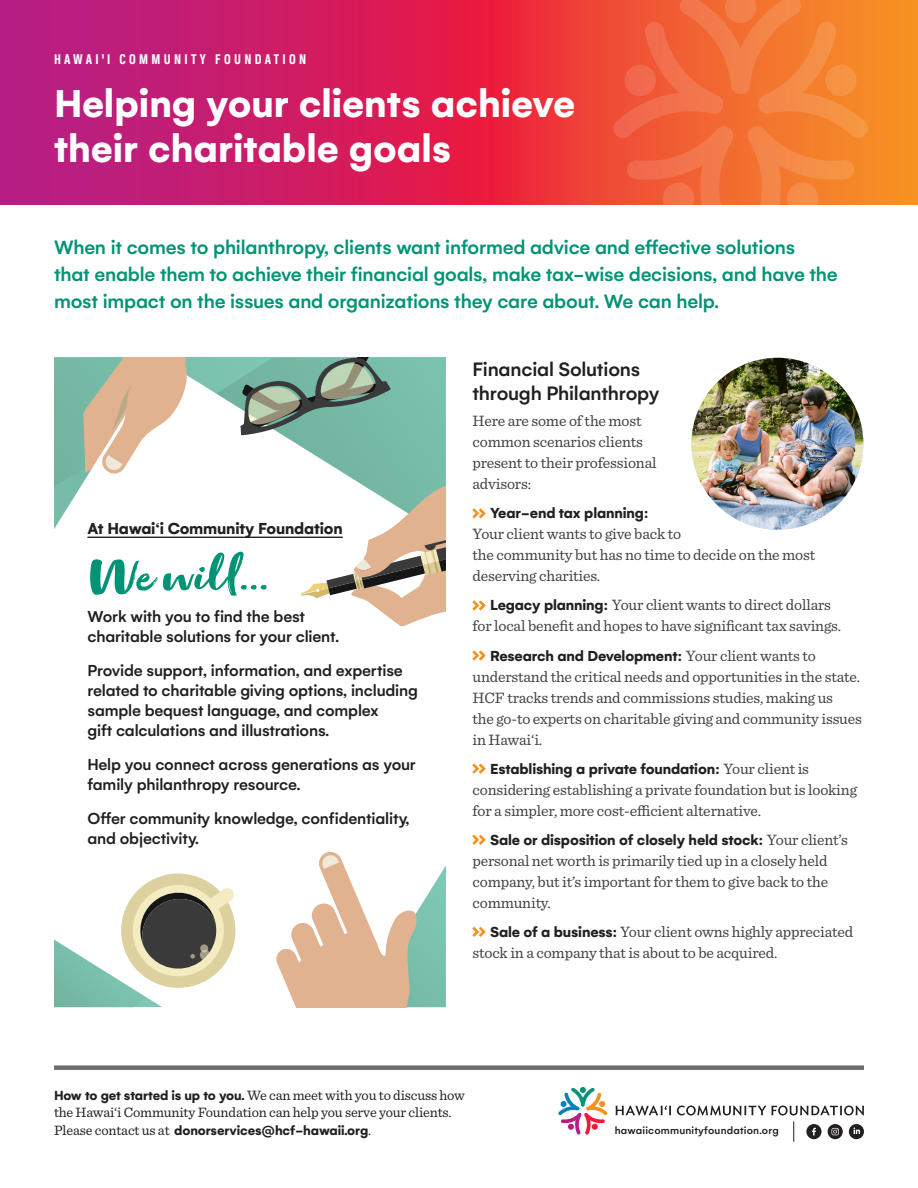
<style>
.page{position:relative;width:918px;height:1188px;background:#fff}
.page>*{position:absolute;margin:0;border:0;box-sizing:border-box;transform-origin:0 0}
.t1{font:51px "Zooja Pro";letter-spacing:.015em;color:#009375;scale:1.1 1}
.t2{font:700 42px/45px "Gelion";color:#fff}
.t3{font:500 21px/27px "Gelion";letter-spacing:-.01em;color:#009375}
.t4{font:500 21px/24px "Gelion";letter-spacing:-.01em;color:#231f20}
.t5{font:500 17.25px/20.2px "Gelion";letter-spacing:-.01em;color:#231f20}
.t6{font:700 17.25px "Gelion";letter-spacing:-.01em;color:#231f20}
.t7{font:15.75px/21px "Sentinel";letter-spacing:-.01em;color:#414042}
.t8{font:700 15px "Breuer Condensed";letter-spacing:.22em;color:#fff}
.t9{font:14.25px/17.2px "Sentinel";letter-spacing:-.01em;color:#231f20}
.t10{font:500 11.25px "Gelion";letter-spacing:.015em;color:#231f20}
.s1{font-family:"Gelion";font-weight:700;color:#231f20}
.s2{font-family:"Gelion";font-weight:700}
</style>
<div class="page">
<img style="left:691px;top:358px;width:172px;height:172px;border-radius:86px">
<svg style="left:472px;top:835px;width:14px;height:10px"></svg>
<svg style="left:54px;top:852px;width:392px;height:155px"></svg>
<svg style="left:54px;top:358px;width:392px;height:268px"></svg>
<hr style="left:87px;top:537px;width:256px;height:1px;background:#231f20">
<svg style="left:0;top:0;width:918px;height:204px;background:#d4275a"></svg>
<svg style="left:612px;top:0;width:267px;height:204px;background:#f27438"></svg>
<svg style="left:558px;top:1087px;width:50px;height:48px"></svg>
<svg style="left:616px;top:1105px;width:55px;height:10px"></svg>
<svg style="left:677px;top:1106px;width:187px;height:9px"></svg>
<svg style="left:828px;top:1124px;width:15px;height:15px"></svg>
<svg style="left:832px;top:1128px;width:7px;height:7px"></svg>
<div style="left:806px;top:1124px;width:16px;height:15px;background:#231f20;border-radius:50%"></div>
<svg style="left:812px;top:1128px;width:4px;height:7px"></svg>
<div style="left:849px;top:1124px;width:15px;height:15px;background:#231f20;border-radius:50%"></div>
<svg style="left:854px;top:1128px;width:6px;height:6px"></svg>
<svg style="left:793px;top:1121px;width:1px;height:21px"></svg>
<div style="left:54px;top:1065px;width:810px;height:5px;background:#6d6e70"></div>
<svg style="left:472px;top:508px;width:14px;height:11px"></svg>
<svg style="left:472px;top:600px;width:14px;height:11px"></svg>
<svg style="left:472px;top:651px;width:14px;height:10px"></svg>
<svg style="left:472px;top:764px;width:14px;height:10px"></svg>
<svg style="left:472px;top:927px;width:14px;height:10px"></svg>
<p class="t8" style="left:54px;top:51px;width:254px">HAWAI‘I COMMUNITY FOUNDATION</p>
<p class="t2" style="left:54px;top:81px;width:523px">Helping your clients achieve their charitable goals</p>
<p class="t3" style="left:54px;top:234px;width:785px">When it comes to philanthropy, clients want informed advice and effective solutions<br>that enable them to achieve their financial goals, make tax-wise decisions, and have the most impact on the issues and organizations they care about. We can help.</p>
<p class="t6" style="left:87px;top:517px;width:257px">At Hawai‘i Community Foundation</p>
<p class="t1" style="left:87px;top:546px;width:164px">We will...</p>
<p class="t5" style="left:87px;top:606px;width:253px">Work with you to find the best charitable solutions for your client.</p>
<p class="t5" style="left:87px;top:660px;width:332px">Provide support, information, and expertise related to charitable giving options, including sample bequest language, and complex<br>gift calculations and illustrations.</p>
<p class="t5" style="left:87px;top:754px;width:330px">Help you connect across generations as your family philanthropy resource.</p>
<p class="t5" style="left:87px;top:808px;width:324px">Offer community knowledge, confidentiality, and objectivity.</p>
<p class="t4" style="left:472px;top:357px;width:189px">Financial Solutions through Philanthropy</p>
<p class="t7" style="left:472px;top:409px;width:186px">Here are some of the most common scenarios clients present to their professional advisors:</p>
<p class="t7" style="left:472px;top:502px;width:344px;text-indent:18px"><span class="s1">Year-end tax planning:<br></span>Your client wants to give back to<br>the community but has no time to decide on the most deserving charities.</p>
<p class="t7" style="left:472px;top:594px;width:370px;text-align:center"><span class="s1">Legacy planning:</span> Your client wants to direct dollars<br>for local benefit and hopes to have significant tax savings.</p>
<p class="t7" style="left:472px;top:644px;width:391px;text-indent:18px"><span class="s1">Research and Development:</span> Your client wants to understand the critical needs and opportunities in the state.<br>HCF tracks trends and commissions studies, making us<br>the go-to experts on charitable giving and community issues in Hawai‘i.</p>
<p class="t7" style="left:472px;top:757px;width:386px;text-indent:18px"><span class="s1">Establishing a private foundation:</span> Your client is considering establishing a private foundation but is looking for a simpler, more cost-efficient alternative.</p>
<p class="t7" style="left:472px;top:828px;width:377px;text-indent:18px"><span class="s1">Sale or disposition of closely held stock:</span> Your client’s personal net worth is primarily tied up in a closely held company, but it’s important for them to give back to the community.</p>
<p class="t7" style="left:472px;top:920px;width:382px;text-indent:18px"><span class="s1">Sale of a business:</span> Your client owns highly appreciated stock in a company that is about to be acquired.</p>
<p class="t9" style="left:54px;top:1086px;width:413px"><span class="s2">How to get started is up to you.</span> We can meet with you to discuss how the Hawai‘i Community Foundation can help you serve your clients.<br>Please contact us at <span class="s2">donorservices@hcf-hawaii.org</span>.</p>
<p class="t10" style="left:615px;top:1123px;width:166px">hawaiicommunityfoundation.org</p>
</div>
